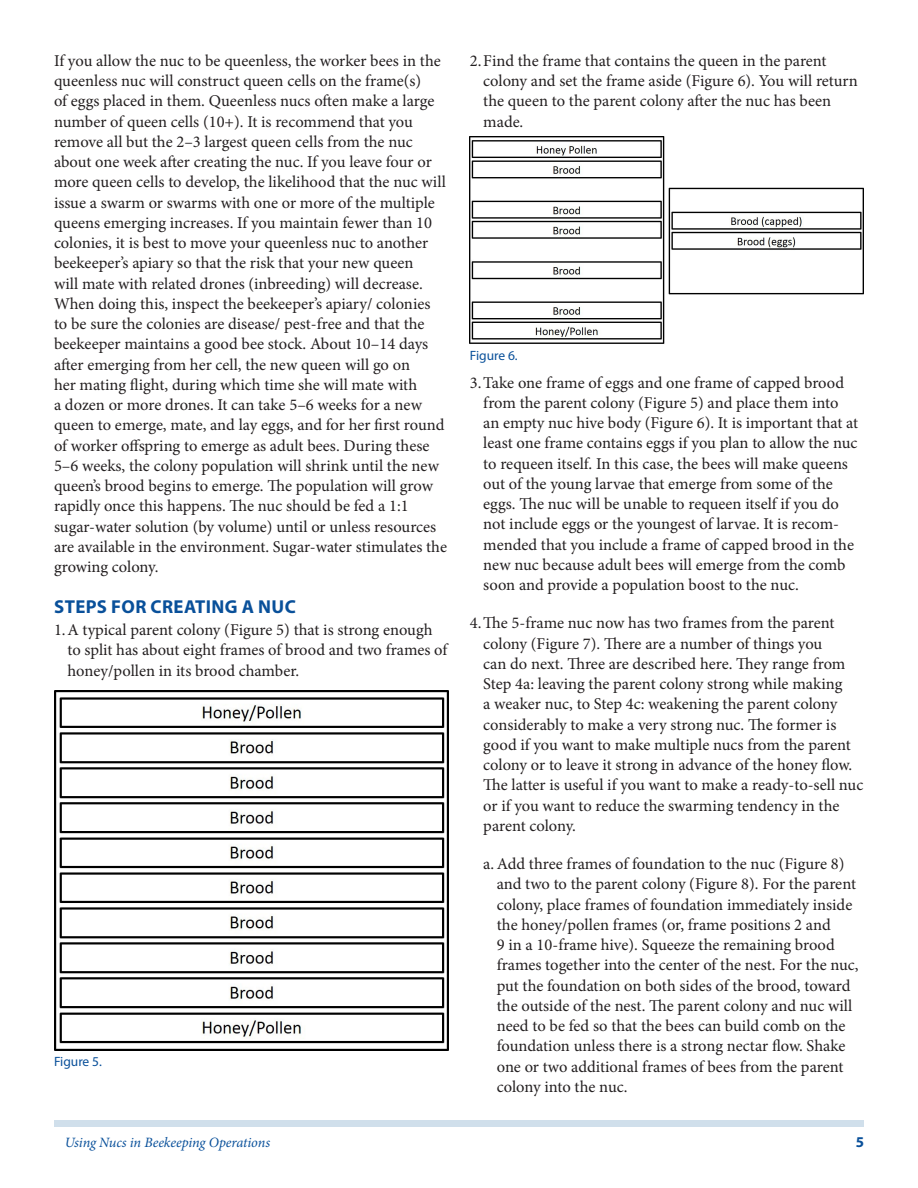
<style>
.page{position:relative;width:918px;height:1188px;background:#fff}
.page>*{position:absolute;margin:0;border:0;box-sizing:border-box;transform-origin:0 0}
.SectionHeading2{font:700 18.75px "Myriad Pro";letter-spacing:.02em;color:#09509a}
.Paragraph{font:16.5px/20.2px "Minion Pro";color:#231f20}
.t1{font:700 15px "Myriad Pro";color:#09509a}
.RunningTitleItalics{font:italic 14.25px "Minion Pro";letter-spacing:-.01em;color:#09509a}
.FigureCaption{font:13.5px "Myriad Pro";color:#09509a}
</style>
<div class="page">
<div style="left:54px;top:1120px;width:810px;height:7px;background:#d0dfeb"></div>
<img style="left:54px;top:691px;width:394px;height:360px">
<img style="left:470px;top:136px;width:394px;height:208px">
<p class="Paragraph" style="left:54px;top:51px;width:395px">If you allow the nuc to be queenless, the worker bees in the queenless nuc will construct queen cells on the frame(s)<br>of eggs placed in them. Queenless nucs often make a large number of queen cells (10+). It is recommend that you remove all but the 2–3 largest queen cells from the nuc about one week after creating the nuc. If you leave four or more queen cells to develop, the likelihood that the nuc will issue a swarm or swarms with one or more of the multiple queens emerging increases. If you maintain fewer than 10 colonies, it is best to move your queenless nuc to another beekeeper’s apiary so that the risk that your new queen<br>will mate with related drones (inbreeding) will decrease.<br>When doing this, inspect the beekeeper’s apiary/ colonies to be sure the colonies are disease/ pest-free and that the beekeeper maintains a good bee stock. About 10–14 days after emerging from her cell, the new queen will go on<br>her mating flight, during which time she will mate with<br>a dozen or more drones. It can take 5–6 weeks for a new queen to emerge, mate, and lay eggs, and for her first round of worker offspring to emerge as adult bees. During these 5–6 weeks, the colony population will shrink until the new queen’s brood begins to emerge. The population will grow rapidly once this happens. The nuc should be fed a 1:1 sugar-water solution (by volume) until or unless resources are available in the environment. Sugar-water stimulates the growing colony.</p>
<p class="SectionHeading2" style="left:54px;top:594px;width:243px">STEPS FOR CREATING A NUC</p>
<p class="Paragraph" style="left:68px;top:620px;width:381px;text-indent:-14px">1.A typical parent colony (Figure 5) that is strong enough to split has about eight frames of brood and two frames of honey/pollen in its brood chamber.</p>
<p class="FigureCaption" style="left:54px;top:1054px;width:49px">Figure 5.</p>
<p class="Paragraph" style="left:483px;top:51px;width:376px;text-indent:-14px">2.Find the frame that contains the queen in the parent colony and set the frame aside (Figure 6). You will return the queen to the parent colony after the nuc has been made.</p>
<p class="FigureCaption" style="left:470px;top:348px;width:49px">Figure 6.</p>
<p class="Paragraph" style="left:483px;top:372px;width:376px;text-indent:-14px">3.Take one frame of eggs and one frame of capped brood from the parent colony (Figure 5) and place them into an empty nuc hive body (Figure 6). It is important that at least one frame contains eggs if you plan to allow the nuc to requeen itself. In this case, the bees will make queens out of the young larvae that emerge from some of the eggs. The nuc will be unable to requeen itself if you do not include eggs or the youngest of larvae. It is recom&shy;mended that you include a frame of capped brood in the new nuc because adult bees will emerge from the comb soon and provide a population boost to the nuc.</p>
<p class="Paragraph" style="left:483px;top:613px;width:382px;text-indent:-14px">4.The 5-frame nuc now has two frames from the parent colony (Figure 7). There are a number of things you<br>can do next. Three are described here. They range from Step 4a: leaving the parent colony strong while making<br>a weaker nuc, to Step 4c: weakening the parent colony considerably to make a very strong nuc. The former is good if you want to make multiple nucs from the parent colony or to leave it strong in advance of the honey flow.<br>The latter is useful if you want to make a ready-to-sell nuc or if you want to reduce the swarming tendency in the parent colony.</p>
<p class="Paragraph" style="left:497px;top:854px;width:363px;text-indent:-14px">a.Add three frames of foundation to the nuc (Figure 8) and two to the parent colony (Figure 8). For the parent colony, place frames of foundation immediately inside the honey/pollen frames (or, frame positions 2 and<br>9 in a 10-frame hive). Squeeze the remaining brood frames together into the center of the nest. For the nuc, put the foundation on both sides of the brood, toward the outside of the nest. The parent colony and nuc will need to be fed so that the bees can build comb on the foundation unless there is a strong nectar flow. Shake one or two additional frames of bees from the parent colony into the nuc.</p>
<p class="RunningTitleItalics" style="left:65px;top:1133px;width:207px">Using Nucs in Beekeeping Operations</p>
<p class="t1" style="left:856px;top:1133px;width:10px">5</p>
</div>
